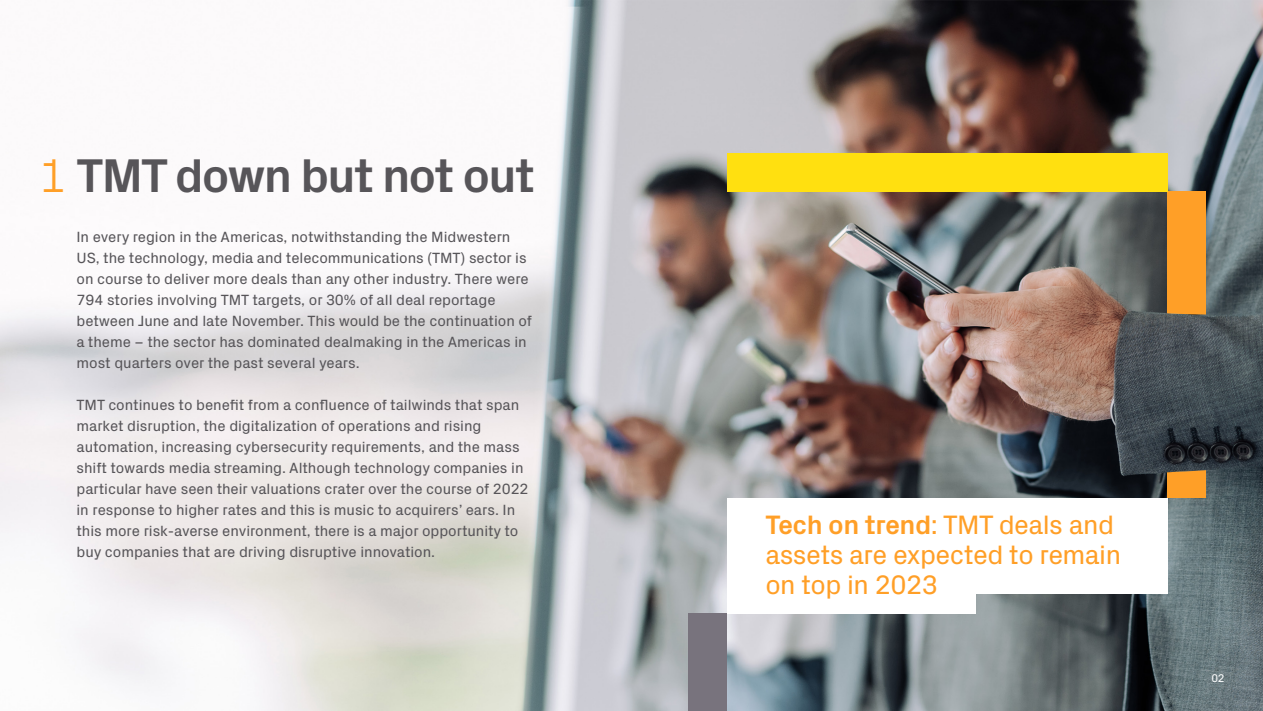
<style>
.page{position:relative;width:1263px;height:711px;background:#fff}
.page>*{position:absolute;margin:0;border:0;box-sizing:border-box;transform-origin:0 0}
.t1{font:700 48px "Px Grotesk";letter-spacing:-.04em;color:#575559}
.t2{font:27px/30px "Px Grotesk";letter-spacing:-.02em;color:#ff9f27}
.t3{font:15px/21px "Px Grotesk";letter-spacing:-.005em;color:#575559}
.t4{font:11.25px "Px Grotesk";color:#fff}
.s1{font-weight:300;color:#ff9f27}
.s2{font-weight:700}
</style>
<div class="page">
<img style="left:0;top:0;width:1263px;height:710px">
<div style="left:727px;top:497px;width:440px;height:96px;background:#fff"></div>
<div style="left:727px;top:569px;width:249px;height:43px;background:#fff"></div>
<div style="left:1167px;top:191px;width:38px;height:306px;background:#ff9f27"></div>
<div style="left:727px;top:153px;width:440px;height:38px;background:#ffe010"></div>
<div style="left:688px;top:612px;width:39px;height:98px;background:#78737d"></div>
<img style="left:1131px;top:310px;width:132px;height:164px">
<h1 class="t1" style="left:38px;top:141px;width:498px"><span class="s1">1</span> TMT down but not out</h1>
<p class="t3" style="left:77px;top:225px;width:457px">In every region in the Americas, notwithstanding the Midwestern US, the technology, media and telecommunications (TMT) sector is on course to deliver more deals than any other industry. There were 794 stories involving TMT targets, or 30% of all deal reportage between June and late November. This would be the continuation of a theme – the sector has dominated dealmaking in the Americas in most quarters over the past several years.</p>
<p class="t3" style="left:77px;top:393px;width:454px">TMT continues to benefit from a confluence of tailwinds that span market disruption, the digitalization of operations and rising automation, increasing cybersecurity requirements, and the mass shift towards media streaming. Although technology companies in particular have seen their valuations crater over the course of 2022 in response to higher rates and this is music to acquirers’ ears. In this more risk-averse environment, there is a major opportunity to buy companies that are driving disruptive innovation.</p>
<h2 class="t2" style="left:765px;top:507px;width:357px"><span class="s2">Tech on trend</span>: TMT deals and assets are expected to remain on top in 2023</h2>
<p class="t4" style="left:1211px;top:669px;width:15px">02</p>
</div>
